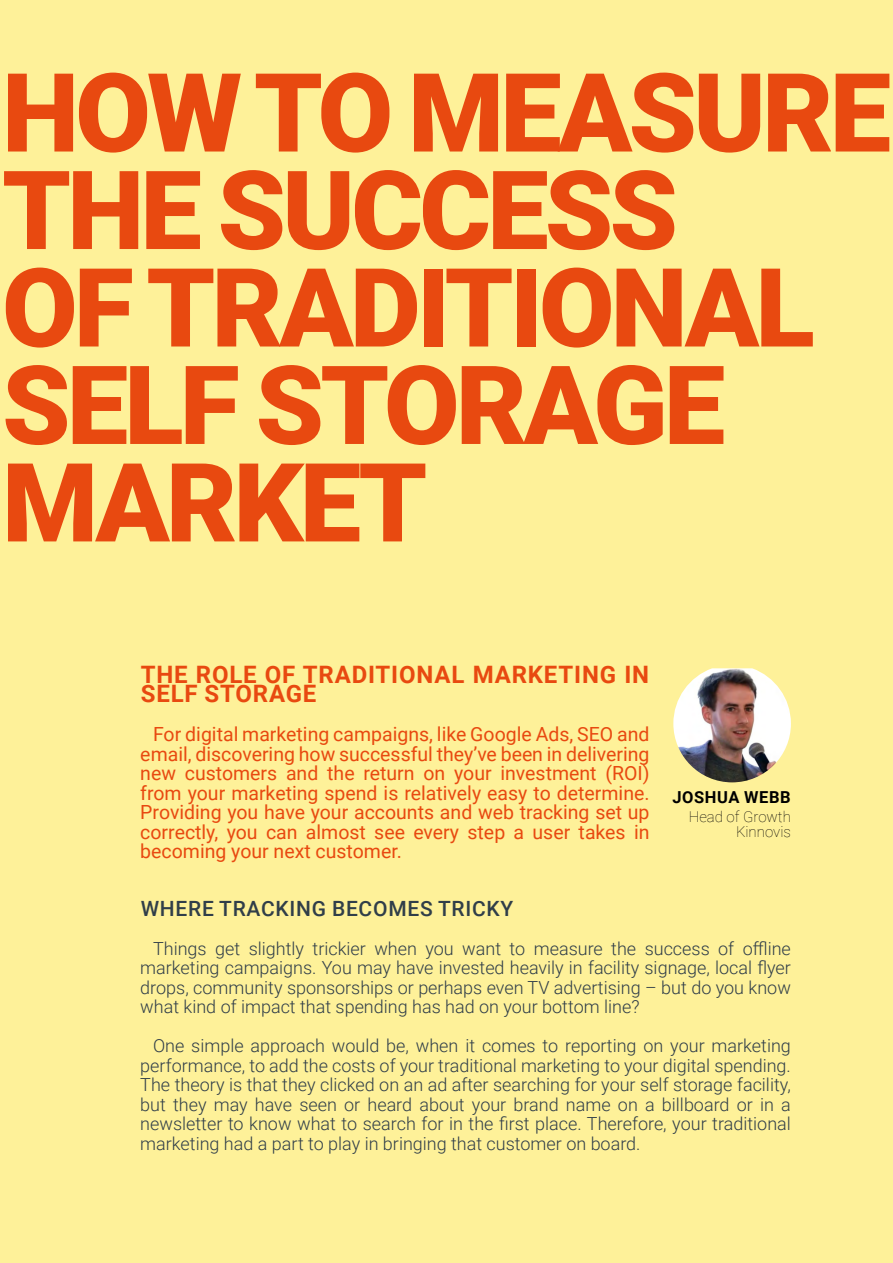
<style>
.page{position:relative;width:893px;height:1263px;background:#fef199}
.page>*{position:absolute;margin:0;border:0;box-sizing:border-box;transform-origin:0 0}
.t1{font:900 109.5px/97.5px "Roboto";letter-spacing:-.035em;color:#e84910}
.t2{font:700 24px/19.5px "Roboto";letter-spacing:.035em;color:#e84910}
.t3{font:500 21px "Roboto";letter-spacing:.035em;color:#303e49}
.t4{font:19.5px/19.5px "Roboto";color:#e84910;text-align:justify}
.t5{font:300 18px/19.5px "Roboto";color:#303e49;text-align:justify}
.t6{font:700 16.5px "Roboto";letter-spacing:.035em;color:#000}
.t7{font:100 15px/15px "Roboto";color:#000;text-align:right}
</style>
<div class="page">
<img style="left:673px;top:668px;width:118px;height:114px">
<h1 class="t1" style="left:2px;top:60px;width:890px">HOW TO MEASURE<br>THE SUCCESS<br>OF TRADITIONAL<br>SELF STORAGE<br>MARKET</h1>
<h2 class="t2" style="left:141px;top:664px;width:510px">THE ROLE OF TRADITIONAL MARKETING IN<br>SELF STORAGE</h2>
<p class="t4" style="left:140px;top:724px;width:511px;text-indent:13px">For digital marketing campaigns, like Google Ads, SEO and email, discovering how successful they’ve been in delivering new customers and the return on your investment (ROI) from your marketing spend is relatively easy to determine.<br>Providing you have your accounts and web tracking set up correctly, you can almost see every step a user takes in becoming your next customer.</p>
<p class="t6" style="left:672px;top:785px;width:120px">JOSHUA WEBB</p>
<p class="t7" style="left:689px;top:809px;width:104px">Head of Growth<br>Kinnovis</p>
<p class="t3" style="left:141px;top:894px;width:374px">WHERE TRACKING BECOMES TRICKY</p>
<p class="t5" style="left:140px;top:938px;width:652px;text-indent:13px">Things get slightly trickier when you want to measure the success of offline marketing campaigns. You may have invested heavily in facility signage, local flyer drops, community sponsorships or perhaps even TV advertising – but do you know what kind of impact that spending has had on your bottom line?</p>
<p class="t5" style="left:140px;top:1035px;width:652px;text-indent:13px">One simple approach would be, when it comes to reporting on your marketing performance, to add the costs of your traditional marketing to your digital spending.<br>The theory is that they clicked on an ad after searching for your self storage facility, but they may have seen or heard about your brand name on a billboard or in a newsletter to know what to search for in the first place. Therefore, your traditional marketing had a part to play in bringing that customer on board.</p>
</div>
